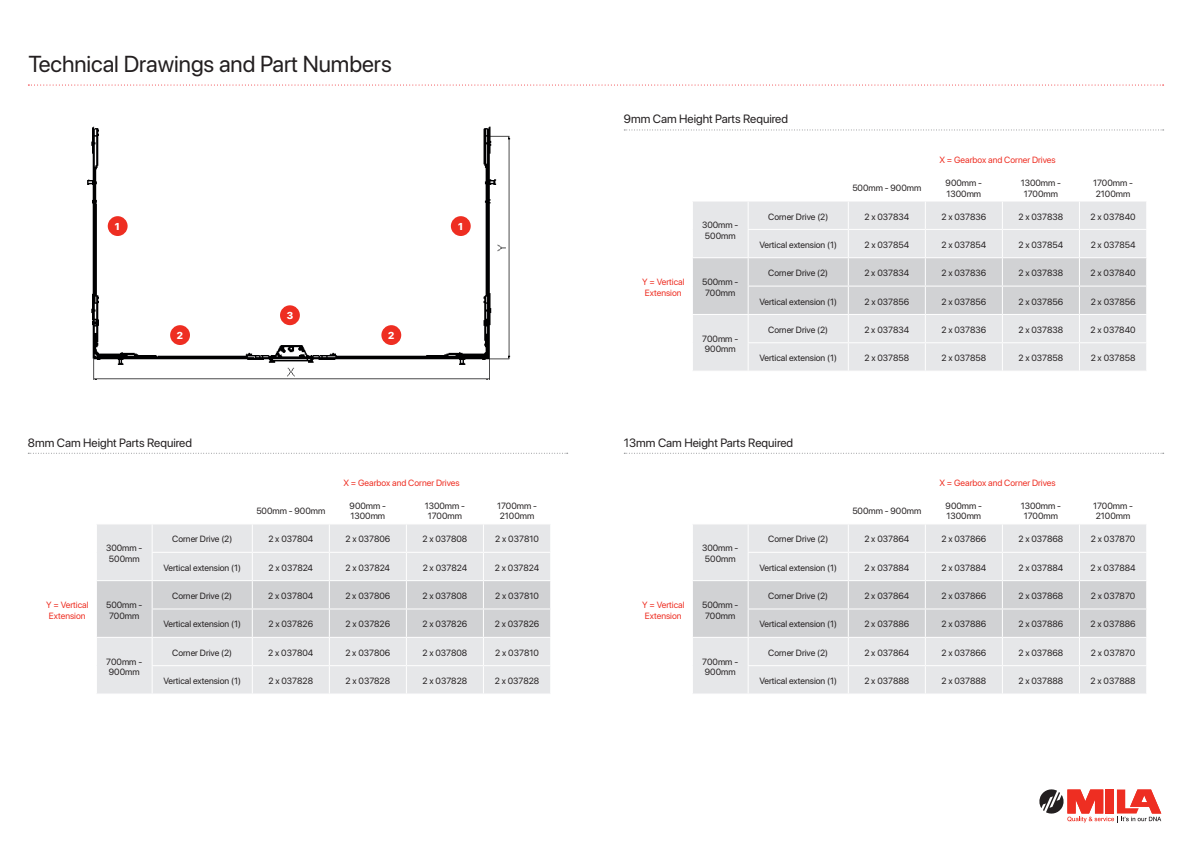
<style>
.page{position:relative;width:1191px;height:842px;background:#fff}
.page>*{position:absolute;margin:0;border:0;box-sizing:border-box;transform-origin:0 0}
.t1{font:23px "SF Pro Display";color:#231f20}
.t2{font:12px "SF Pro Display";color:#231f20}
.t3{font:800 10px "SF Pro Display";color:#fff}
.t4{font:9px/10.8px "SF Pro Display";color:#231f20;text-align:center}
.t5{font:9px/10.8px "SF Pro Display";color:#ee2e22;text-align:center}
</style>
<div class="page">
<svg style="left:28px;top:85px;width:1135px;height:1px"></svg>
<img style="left:87px;top:126px;width:424px;height:254px">
<svg style="left:693px;top:524px;width:454px;height:169px;background:#e0e1e3"></svg>
<svg style="left:97px;top:524px;width:454px;height:169px;background:#e0e1e3"></svg>
<svg style="left:693px;top:201px;width:454px;height:170px;background:#e0e1e3"></svg>
<svg style="left:624px;top:453px;width:539px;height:1px"></svg>
<svg style="left:28px;top:453px;width:540px;height:1px"></svg>
<svg style="left:624px;top:130px;width:539px;height:1px"></svg>
<svg style="left:1039px;top:789px;width:122px;height:33px"></svg>
<div style="left:108px;top:216px;width:20px;height:20px;background:#ee2e22;border-radius:50%"></div>
<div style="left:170px;top:325px;width:20px;height:20px;background:#ee2e22;border-radius:50%"></div>
<div style="left:280px;top:305px;width:20px;height:20px;background:#ee2e22;border-radius:50%"></div>
<div style="left:381px;top:325px;width:20px;height:20px;background:#ee2e22;border-radius:50%"></div>
<div style="left:451px;top:216px;width:20px;height:20px;background:#ee2e22;border-radius:50%"></div>
<h1 class="t1" style="left:28px;top:48px;width:365px">Technical Drawings and Part Numbers</h1>
<p class="t3" style="left:115px;top:219px;width:6px">1</p>
<p class="t3" style="left:177px;top:328px;width:8px">2</p>
<p class="t3" style="left:287px;top:308px;width:8px">3</p>
<p class="t3" style="left:388px;top:328px;width:8px">2</p>
<p class="t3" style="left:458px;top:219px;width:6px">1</p>
<h2 class="t2" style="left:624px;top:110px;width:166px">9mm Cam Height Parts Required</h2>
<p class="t5" style="left:939px;top:154px;width:118px">X = Gearbox and Corner Drives</p>
<p class="t4" style="left:852px;top:182px;width:70px">500mm - 900mm</p>
<p class="t4" style="left:945px;top:177px;width:38px;text-align:left">900mm -<br>1300mm</p>
<p class="t4" style="left:1020px;top:177px;width:42px">1300mm -<br>1700mm</p>
<p class="t4" style="left:1093px;top:177px;width:41px">1700mm -<br>2100mm</p>
<p class="t5" style="left:642px;top:276px;width:44px">Y = Vertical<br>Extension</p>
<p class="t4" style="left:702px;top:219px;width:38px">300mm -<br>500mm</p>
<p class="t4" style="left:702px;top:276px;width:38px">500mm -<br>700mm</p>
<p class="t4" style="left:702px;top:333px;width:37px;text-align:left">700mm -<br>900mm</p>
<p class="t4" style="left:768px;top:211px;width:61px">Corner Drive (2)</p>
<p class="t4" style="left:864px;top:211px;width:46px">2 x 037834</p>
<p class="t4" style="left:941px;top:211px;width:46px">2 x 037836</p>
<p class="t4" style="left:1018px;top:211px;width:46px">2 x 037838</p>
<p class="t4" style="left:1090px;top:211px;width:46px">2 x 037840</p>
<p class="t4" style="left:759px;top:239px;width:79px">Vertical extension (1)</p>
<p class="t4" style="left:864px;top:239px;width:46px">2 x 037854</p>
<p class="t4" style="left:941px;top:239px;width:46px">2 x 037854</p>
<p class="t4" style="left:1018px;top:239px;width:46px">2 x 037854</p>
<p class="t4" style="left:1090px;top:239px;width:46px">2 x 037854</p>
<p class="t4" style="left:768px;top:267px;width:61px">Corner Drive (2)</p>
<p class="t4" style="left:864px;top:267px;width:46px">2 x 037834</p>
<p class="t4" style="left:941px;top:267px;width:46px">2 x 037836</p>
<p class="t4" style="left:1018px;top:267px;width:46px">2 x 037838</p>
<p class="t4" style="left:1090px;top:267px;width:46px">2 x 037840</p>
<p class="t4" style="left:759px;top:296px;width:79px">Vertical extension (1)</p>
<p class="t4" style="left:864px;top:296px;width:46px">2 x 037856</p>
<p class="t4" style="left:941px;top:296px;width:46px">2 x 037856</p>
<p class="t4" style="left:1018px;top:296px;width:46px">2 x 037856</p>
<p class="t4" style="left:1090px;top:296px;width:46px">2 x 037856</p>
<p class="t4" style="left:768px;top:324px;width:61px">Corner Drive (2)</p>
<p class="t4" style="left:864px;top:324px;width:46px">2 x 037834</p>
<p class="t4" style="left:941px;top:324px;width:46px">2 x 037836</p>
<p class="t4" style="left:1018px;top:324px;width:46px">2 x 037838</p>
<p class="t4" style="left:1090px;top:324px;width:46px">2 x 037840</p>
<p class="t4" style="left:759px;top:352px;width:79px">Vertical extension (1)</p>
<p class="t4" style="left:864px;top:352px;width:46px">2 x 037858</p>
<p class="t4" style="left:941px;top:352px;width:46px">2 x 037858</p>
<p class="t4" style="left:1018px;top:352px;width:46px">2 x 037858</p>
<p class="t4" style="left:1090px;top:352px;width:46px">2 x 037858</p>
<h2 class="t2" style="left:28px;top:434px;width:166px">8mm Cam Height Parts Required</h2>
<h2 class="t2" style="left:624px;top:434px;width:171px">13mm Cam Height Parts Required</h2>
<p class="t5" style="left:343px;top:477px;width:118px">X = Gearbox and Corner Drives</p>
<p class="t4" style="left:256px;top:505px;width:70px">500mm - 900mm</p>
<p class="t4" style="left:350px;top:500px;width:38px;text-align:left">900mm -<br>1300mm</p>
<p class="t4" style="left:425px;top:500px;width:42px">1300mm -<br>1700mm</p>
<p class="t4" style="left:497px;top:500px;width:41px">1700mm -<br>2100mm</p>
<p class="t5" style="left:939px;top:477px;width:118px">X = Gearbox and Corner Drives</p>
<p class="t4" style="left:852px;top:505px;width:70px">500mm - 900mm</p>
<p class="t4" style="left:945px;top:500px;width:38px;text-align:left">900mm -<br>1300mm</p>
<p class="t4" style="left:1020px;top:500px;width:42px">1300mm -<br>1700mm</p>
<p class="t4" style="left:1093px;top:500px;width:41px">1700mm -<br>2100mm</p>
<p class="t5" style="left:46px;top:599px;width:44px">Y = Vertical<br>Extension</p>
<p class="t4" style="left:106px;top:542px;width:38px">300mm -<br>500mm</p>
<p class="t4" style="left:106px;top:599px;width:38px">500mm -<br>700mm</p>
<p class="t4" style="left:106px;top:656px;width:37px;text-align:left">700mm -<br>900mm</p>
<p class="t4" style="left:172px;top:533px;width:61px">Corner Drive (2)</p>
<p class="t4" style="left:268px;top:533px;width:46px">2 x 037804</p>
<p class="t4" style="left:345px;top:533px;width:46px">2 x 037806</p>
<p class="t4" style="left:422px;top:533px;width:46px">2 x 037808</p>
<p class="t4" style="left:495px;top:533px;width:45px">2 x 037810</p>
<p class="t4" style="left:163px;top:562px;width:79px">Vertical extension (1)</p>
<p class="t4" style="left:269px;top:562px;width:46px">2 x 037824</p>
<p class="t4" style="left:346px;top:562px;width:46px">2 x 037824</p>
<p class="t4" style="left:423px;top:562px;width:46px">2 x 037824</p>
<p class="t4" style="left:495px;top:562px;width:46px">2 x 037824</p>
<p class="t4" style="left:172px;top:590px;width:61px">Corner Drive (2)</p>
<p class="t4" style="left:268px;top:590px;width:46px">2 x 037804</p>
<p class="t4" style="left:345px;top:590px;width:46px">2 x 037806</p>
<p class="t4" style="left:422px;top:590px;width:46px">2 x 037808</p>
<p class="t4" style="left:495px;top:590px;width:45px">2 x 037810</p>
<p class="t4" style="left:163px;top:618px;width:79px">Vertical extension (1)</p>
<p class="t4" style="left:268px;top:618px;width:46px">2 x 037826</p>
<p class="t4" style="left:345px;top:618px;width:46px">2 x 037826</p>
<p class="t4" style="left:422px;top:618px;width:46px">2 x 037826</p>
<p class="t4" style="left:495px;top:618px;width:46px">2 x 037826</p>
<p class="t4" style="left:172px;top:647px;width:61px">Corner Drive (2)</p>
<p class="t4" style="left:268px;top:647px;width:46px">2 x 037804</p>
<p class="t4" style="left:345px;top:647px;width:46px">2 x 037806</p>
<p class="t4" style="left:422px;top:647px;width:46px">2 x 037808</p>
<p class="t4" style="left:495px;top:647px;width:45px">2 x 037810</p>
<p class="t4" style="left:163px;top:675px;width:79px">Vertical extension (1)</p>
<p class="t4" style="left:268px;top:675px;width:46px">2 x 037828</p>
<p class="t4" style="left:345px;top:675px;width:46px">2 x 037828</p>
<p class="t4" style="left:422px;top:675px;width:46px">2 x 037828</p>
<p class="t4" style="left:495px;top:675px;width:46px">2 x 037828</p>
<p class="t5" style="left:642px;top:599px;width:44px">Y = Vertical<br>Extension</p>
<p class="t4" style="left:702px;top:542px;width:38px">300mm -<br>500mm</p>
<p class="t4" style="left:702px;top:599px;width:38px">500mm -<br>700mm</p>
<p class="t4" style="left:702px;top:656px;width:37px;text-align:left">700mm -<br>900mm</p>
<p class="t4" style="left:768px;top:533px;width:61px">Corner Drive (2)</p>
<p class="t4" style="left:864px;top:533px;width:46px">2 x 037864</p>
<p class="t4" style="left:941px;top:533px;width:46px">2 x 037866</p>
<p class="t4" style="left:1018px;top:533px;width:46px">2 x 037868</p>
<p class="t4" style="left:1090px;top:533px;width:46px">2 x 037870</p>
<p class="t4" style="left:759px;top:562px;width:79px">Vertical extension (1)</p>
<p class="t4" style="left:864px;top:562px;width:46px">2 x 037884</p>
<p class="t4" style="left:941px;top:562px;width:46px">2 x 037884</p>
<p class="t4" style="left:1018px;top:562px;width:46px">2 x 037884</p>
<p class="t4" style="left:1090px;top:562px;width:46px">2 x 037884</p>
<p class="t4" style="left:768px;top:590px;width:61px">Corner Drive (2)</p>
<p class="t4" style="left:864px;top:590px;width:46px">2 x 037864</p>
<p class="t4" style="left:941px;top:590px;width:46px">2 x 037866</p>
<p class="t4" style="left:1018px;top:590px;width:46px">2 x 037868</p>
<p class="t4" style="left:1090px;top:590px;width:46px">2 x 037870</p>
<p class="t4" style="left:759px;top:618px;width:79px">Vertical extension (1)</p>
<p class="t4" style="left:864px;top:618px;width:46px">2 x 037886</p>
<p class="t4" style="left:941px;top:618px;width:46px">2 x 037886</p>
<p class="t4" style="left:1018px;top:618px;width:46px">2 x 037886</p>
<p class="t4" style="left:1090px;top:618px;width:46px">2 x 037886</p>
<p class="t4" style="left:768px;top:647px;width:61px">Corner Drive (2)</p>
<p class="t4" style="left:864px;top:647px;width:46px">2 x 037864</p>
<p class="t4" style="left:941px;top:647px;width:46px">2 x 037866</p>
<p class="t4" style="left:1018px;top:647px;width:46px">2 x 037868</p>
<p class="t4" style="left:1090px;top:647px;width:46px">2 x 037870</p>
<p class="t4" style="left:759px;top:675px;width:79px">Vertical extension (1)</p>
<p class="t4" style="left:864px;top:675px;width:46px">2 x 037888</p>
<p class="t4" style="left:941px;top:675px;width:46px">2 x 037888</p>
<p class="t4" style="left:1018px;top:675px;width:46px">2 x 037888</p>
<p class="t4" style="left:1090px;top:675px;width:46px">2 x 037888</p>
</div>
